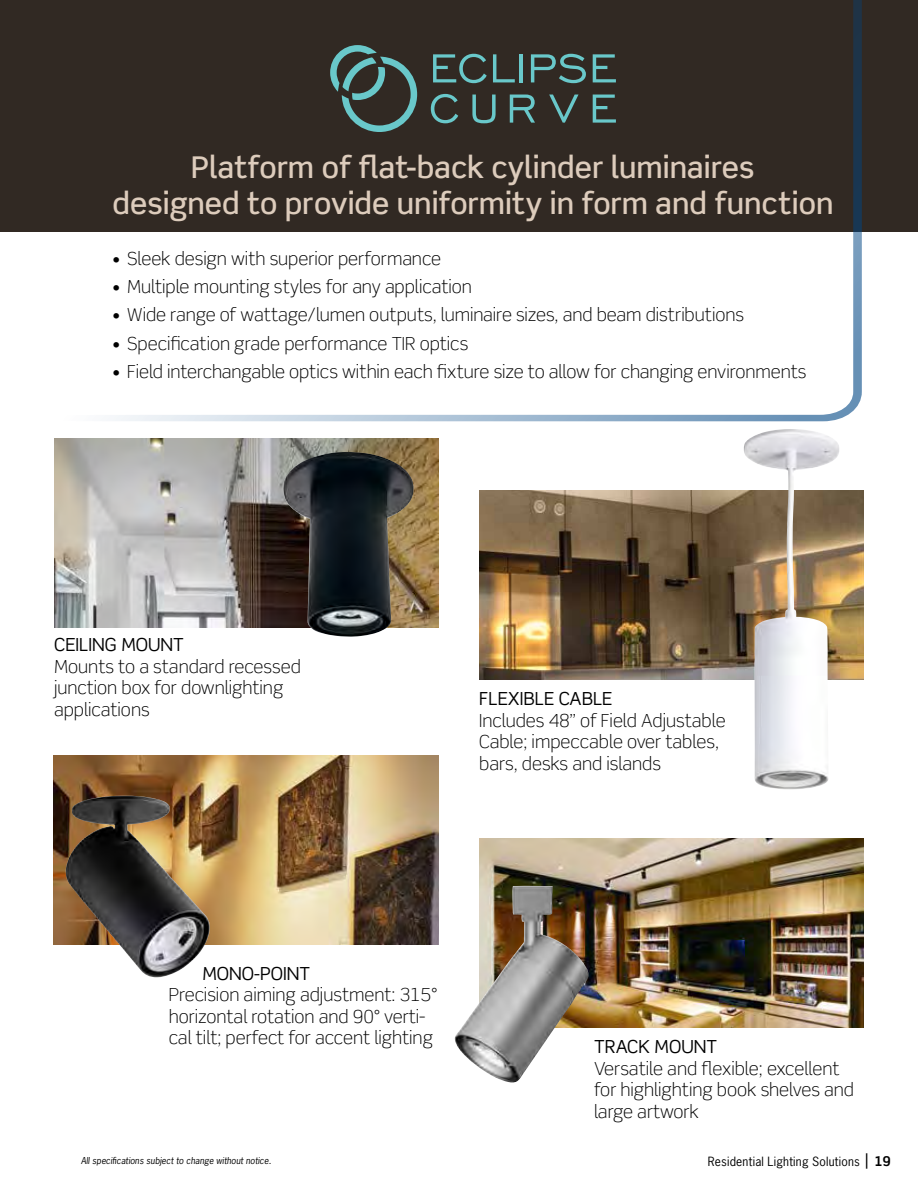
<style>
.page{position:relative;width:918px;height:1188px;background:#fff}
.page>*{position:absolute;margin:0;border:0;box-sizing:border-box;transform-origin:0 0}
.t1{font:500 30px/36px "Scene Std";color:#ddccbc;text-align:center}
.t2{font:300 18px/21.6px "Scene Std";color:#000}
.t3{font:18px "Scene Std";color:#000}
.t4{font:12px "News Gothic Std";letter-spacing:.02em;color:#000}
.t5{font:italic 9px "News Gothic Std";color:#000}
.s1{font-family:"Scene Std";font-style:italic;font-size:16.5px}
.s2{font-family:"Scene Std";font-weight:700;font-size:13.5px}
</style>
<div class="page">
<img style="left:54px;top:438px;width:385px;height:189px">
<img style="left:54px;top:756px;width:385px;height:189px">
<img style="left:479px;top:838px;width:385px;height:189px">
<img style="left:479px;top:490px;width:385px;height:189px">
<div style="left:0;top:0;width:918px;height:231px;background:#312923"></div>
<svg style="left:1px;top:0;width:861px;height:421px"></svg>
<img style="left:65px;top:796px;width:146px;height:182px">
<img style="left:454px;top:886px;width:136px;height:197px">
<img style="left:282px;top:452px;width:133px;height:185px">
<img style="left:743px;top:429px;width:97px;height:361px">
<h1 class="t1" style="left:113px;top:149px;width:722px">Platform of flat-back cylinder luminaires<br>designed to provide uniformity in form and function</h1>
<p class="t2" style="left:112px;top:247px;width:330px">• Sleek design with superior performance</p>
<p class="t2" style="left:112px;top:276px;width:361px">• Multiple mounting styles for any application</p>
<p class="t2" style="left:112px;top:304px;width:633px">• Wide range of wattage/lumen outputs, luminaire sizes, and beam distributions</p>
<p class="t2" style="left:112px;top:332px;width:358px">• Specification grade performance TIR optics</p>
<p class="t2" style="left:112px;top:361px;width:696px">• Field interchangable optics within each fixture size to allow for changing environments</p>
<p class="t3" style="left:54px;top:633px;width:131px">CEILING MOUNT</p>
<p class="t2" style="left:54px;top:656px;width:248px">Mounts to a standard recessed junction box for downlighting applications</p>
<p class="t3" style="left:479px;top:687px;width:135px">FLEXIBLE CABLE</p>
<p class="t2" style="left:479px;top:710px;width:248px">Includes 48” of Field Adjustable<br>Cable; impeccable over tables, bars, desks and islands</p>
<p class="t3" style="left:202px;top:962px;width:109px">MONO-POINT</p>
<p class="t2" style="left:169px;top:984px;width:270px">Precision aiming adjustment: 315° horizontal rotation and 90° verti&shy;cal tilt; perfect for accent lighting</p>
<p class="t3" style="left:594px;top:1035px;width:125px">TRACK MOUNT</p>
<p class="t2" style="left:594px;top:1057px;width:262px">Versatile and flexible; excellent for highlighting book shelves and large artwork</p>
<p class="t5" style="left:81px;top:1155px;width:192px">All specifications subject to change without notice.</p>
<p class="t4" style="left:708px;top:1154px;width:185px">Residential Lighting Solutions <span class="s1">|</span> <span class="s2">19</span></p>
</div>
